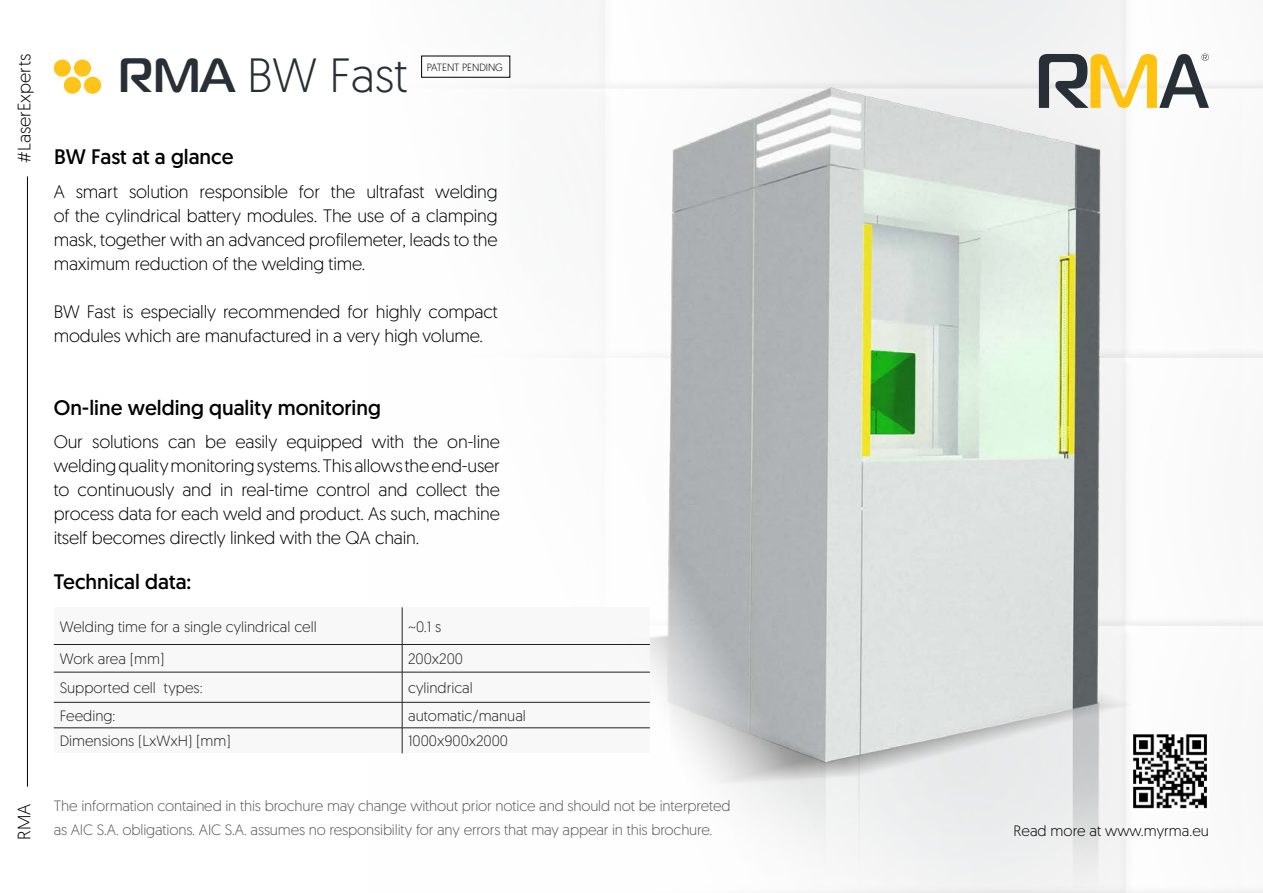
<style>
.page{position:relative;width:1263px;height:893px;background:#fff}
.page>*{position:absolute;margin:0;border:0;box-sizing:border-box;transform-origin:0 0}
.t1{font:300 48px "Geomanist";color:#282f37}
.t2{font:21px "Geomanist";color:#000}
.t3{font:300 18px/24px "Geomanist";letter-spacing:-.01em;color:#000;text-align:justify}
.t4{font:300 15px/24px "Geomanist";letter-spacing:-.01em;color:#58595b}
.t5{font:300 15px "Geomanist";color:#000}
.t6{font:300 10.5px "Geomanist";letter-spacing:-.01em;color:#000}
.s1{font-family:"Magistral C";font-weight:700}
</style>
<div class="page">
<hr style="left:27px;top:176px;width:1px;height:611px;background:#000">
<img style="left:401px;top:0;width:862px;height:893px">
<img style="left:508px;top:85px;width:733px;height:803px">
<div style="left:54px;top:60px;width:17px;height:17px;background:#ffc41a;border-radius:50%"></div>
<div style="left:64px;top:77px;width:17px;height:17px;background:#ffc41a;border-radius:50%"></div>
<div style="left:74px;top:60px;width:17px;height:17px;background:#ffc41a;border-radius:50%"></div>
<div style="left:84px;top:77px;width:17px;height:17px;background:#ffc41a;border-radius:50%"></div>
<svg style="left:1039px;top:54px;width:170px;height:54px"></svg>
<div style="left:54px;top:607px;width:596px;height:146px;background:#f8f8f9"></div>
<hr style="left:402px;top:607px;width:1px;height:37px;background:#000">
<svg style="left:402px;top:645px;width:1px;height:27px"></svg>
<hr style="left:402px;top:672px;width:1px;height:30px;background:#000">
<svg style="left:402px;top:703px;width:1px;height:50px"></svg>
<hr style="left:54px;top:644px;width:348px;height:1px;background:#000">
<hr style="left:402px;top:644px;width:248px;height:1px;background:#000">
<hr style="left:54px;top:672px;width:348px;height:1px;background:#000">
<hr style="left:402px;top:672px;width:248px;height:1px;background:#000">
<hr style="left:54px;top:702px;width:348px;height:1px;background:#000">
<hr style="left:402px;top:702px;width:248px;height:1px;background:#000">
<hr style="left:54px;top:728px;width:348px;height:1px;background:#000">
<hr style="left:402px;top:728px;width:248px;height:1px;background:#000">
<img style="left:1130px;top:731px;width:79px;height:79px">
<p class="t3" style="left:12px;top:163px;width:110px;rotate:-90deg">#LaserExperts</p>
<h1 class="t1" style="left:118px;top:44px;width:291px"><span class="s1">RMA</span> BW Fast</h1>
<p class="t3" style="left:54px;top:179px;width:445px">A smart solution responsible for the ultrafast welding of the cylindrical battery modules. The use of a clamping mask, together with an advanced profilemeter, leads to the maximum reduction of the welding time.</p>
<p class="t3" style="left:54px;top:299px;width:445px">BW Fast is especially recommended for highly compact modules which are manufactured in a very high volume.</p>
<p class="t6" style="left:427px;top:60px;width:78px">PATENT PENDING</p>
<p class="t2" style="left:54px;top:143px;width:181px">BW Fast at a glance</p>
<p class="t2" style="left:54px;top:394px;width:329px">On-line welding quality monitoring</p>
<p class="t3" style="left:54px;top:429px;width:448px">Our solutions can be easily equipped with the on-line welding quality monitoring systems. This allows the end-user to continuously and in real-time control and collect the process data for each weld and product. As such, machine itself becomes directly linked with the QA chain.</p>
<p class="t2" style="left:54px;top:568px;width:139px">Technical data:</p>
<p class="t3" style="left:12px;top:840px;width:37px;rotate:-90deg">RMA</p>
<p class="t5" style="left:60px;top:617px;width:259px">Welding time for a single cylindrical cell</p>
<p class="t5" style="left:408px;top:617px;width:35px">~0.1 s</p>
<p class="t5" style="left:60px;top:649px;width:106px">Work area [mm]</p>
<p class="t5" style="left:408px;top:649px;width:56px">200x200</p>
<p class="t5" style="left:60px;top:678px;width:144px">Supported cell types:</p>
<p class="t5" style="left:408px;top:678px;width:66px">cylindrical</p>
<p class="t5" style="left:60px;top:706px;width:57px">Feeding:</p>
<p class="t5" style="left:408px;top:706px;width:119px">automatic/manual</p>
<p class="t5" style="left:60px;top:731px;width:173px">Dimensions (LxWxH) [mm]</p>
<p class="t5" style="left:408px;top:731px;width:101px">1000x900x2000</p>
<p class="t4" style="left:54px;top:793px;width:678px">The information contained in this brochure may change without prior notice and should not be interpreted as AIC S.A. obligations. AIC S.A. assumes no responsibility for any errors that may appear in this brochure.</p>
<p class="t5" style="left:1013px;top:821px;width:197px">Read more at www.myrma.eu</p>
</div>
